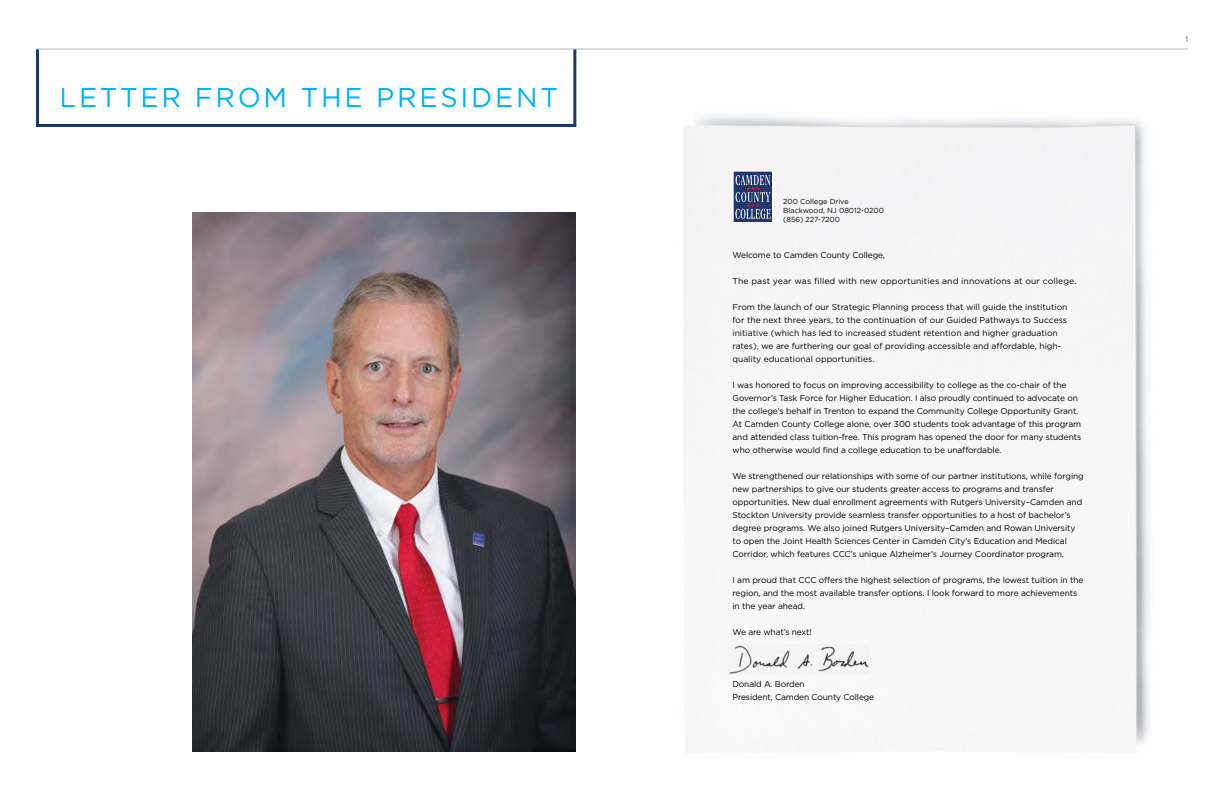
<style>
.page{position:relative;width:1224px;height:792px;background:#fff}
.page>*{position:absolute;margin:0;border:0;box-sizing:border-box;transform-origin:0 0}
.t1{font:27.2px "Gotham";letter-spacing:.1em;color:#00b3f0}
.t2{font:8.5px/13px "Gotham";letter-spacing:-.01em;color:#000}
.t3{font:8.5px "Gotham";letter-spacing:.01em;color:#000}
.t4{font:8px "Uni Sans";color:#1e376c}
.t5{font:7.3px/8.7px "Gotham";color:#000}
</style>
<div class="page">
<hr style="left:36px;top:49px;width:1152px;height:1px;background:#a7b5c6">
<div style="left:684px;top:115px;width:466px;height:637px;background:#f6f6f7"></div>
<img style="left:192px;top:213px;width:384px;height:538px">
<img style="left:729px;top:644px;width:141px;height:31px">
<div style="left:36px;top:48px;width:540px;height:79px;border:3px solid #1e376c"></div>
<svg style="left:732px;top:170px;width:42px;height:54px;background:#627095"></svg>
<h1 class="t1" style="left:59px;top:82px;width:500px">LETTER FROM THE PRESIDENT</h1>
<p class="t5" style="left:783px;top:197px;width:102px">200 College Drive<br>Blackwood, NJ 08012-0200 (856) 227-7200</p>
<p class="t2" style="left:733px;top:248px;width:154px">Welcome to Camden County College,</p>
<p class="t3" style="left:733px;top:276px;width:345px">The past year was filled with new opportunities and innovations at our college.</p>
<p class="t2" style="left:733px;top:300px;width:337px">From the launch of our Strategic Planning process that will guide the institution for the next three years, to the continuation of our Guided Pathways to Success initiative (which has led to increased student retention and higher graduation rates), we are furthering our goal of providing accessible and affordable, high&shy;quality educational opportunities.</p>
<p class="t2" style="left:733px;top:378px;width:350px">I was honored to focus on improving accessibility to college as the co-chair of the Governor’s Task Force for Higher Education. I also proudly continued to advocate on the college’s behalf in Trenton to expand the Community College Opportunity Grant.<br>At Camden County College alone, over 300 students took advantage of this program and attended class tuition-free. This program has opened the door for many students who otherwise would find a college education to be unaffordable.</p>
<p class="t2" style="left:733px;top:469px;width:353px">We strengthened our relationships with some of our partner institutions, while forging new partnerships to give our students greater access to programs and transfer opportunities. New dual enrollment agreements with Rutgers University–Camden and Stockton University provide seamless transfer opportunities to a host of bachelor’s degree programs. We also joined Rutgers University–Camden and Rowan University to open the Joint Health Sciences Center in Camden City’s Education and Medical Corridor, which features CCC’s unique Alzheimer’s Journey Coordinator program.</p>
<p class="t2" style="left:733px;top:573px;width:353px">I am proud that CCC offers the highest selection of programs, the lowest tuition in the region, and the most available transfer options. I look forward to more achievements in the year ahead.</p>
<p class="t2" style="left:733px;top:625px;width:81px">We are what’s next!</p>
<p class="t2" style="left:733px;top:677px;width:143px">Donald A. Borden<br>President, Camden County College</p>
<p class="t4" style="left:1186px;top:35px;width:4px">1</p>
</div>
